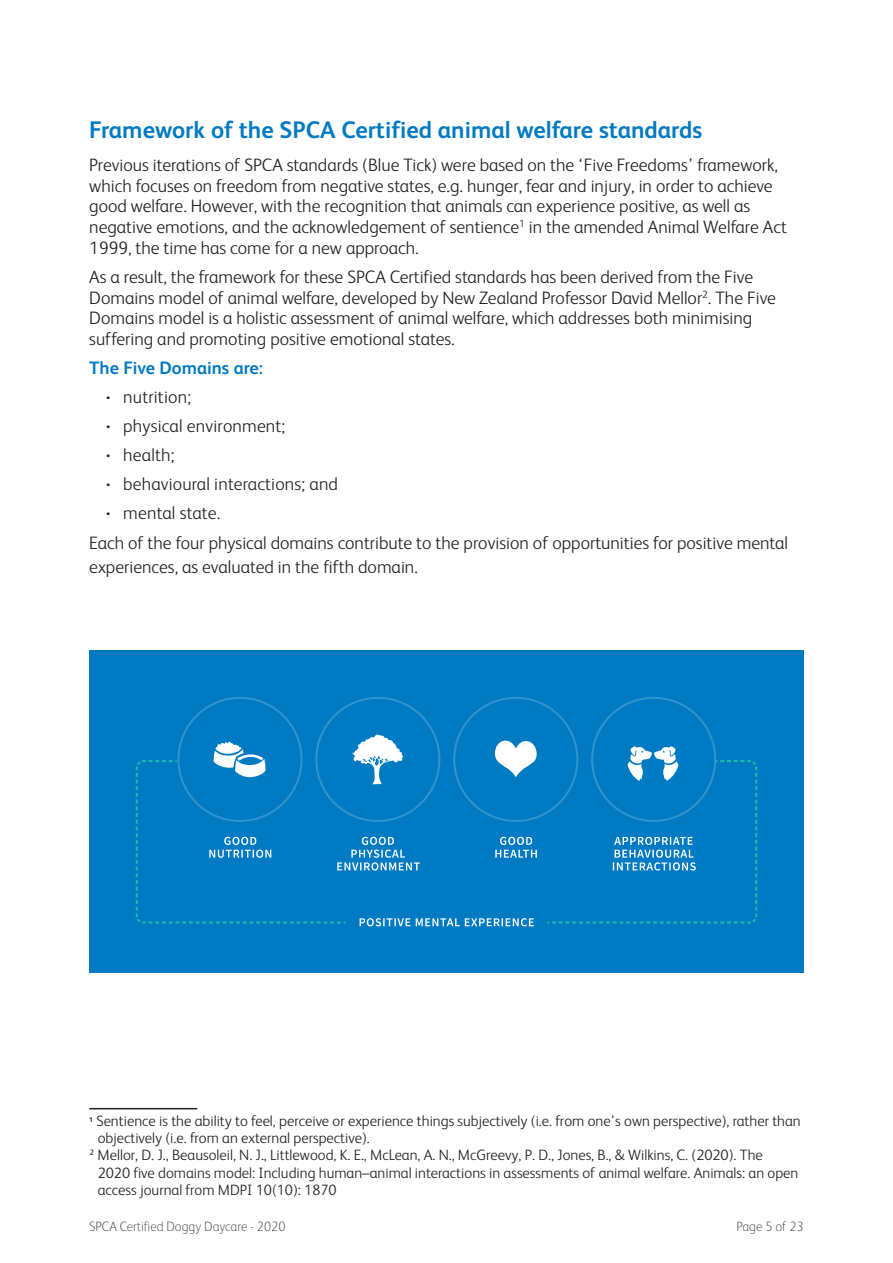
<style>
.page{position:relative;width:893px;height:1263px;background:#fff}
.page>*{position:absolute;margin:0;border:0;box-sizing:border-box;transform-origin:0 0}
.t1{font:700 24px "FS Albert";color:#007ac2}
.t2{font:300 18px/20.7px "FS Albert";color:#231f20}
.t3{font:700 18px "FS Albert";color:#007ac2}
.t4{font:300 15px "FS Albert";color:#231f20}
.t5{font:100 13.5px "FS Albert";color:#231f20}
.t6{font:700 6.75px "FS Albert";color:#231f20}
.s1{font-weight:800}
</style>
<div class="page">
<div style="left:89px;top:650px;width:715px;height:323px;background:#007ac2"></div>
<svg style="left:136px;top:760px;width:621px;height:163px"></svg>
<svg style="left:209px;top:837px;width:62px;height:21px"></svg>
<svg style="left:213px;top:742px;width:53px;height:37px"></svg>
<svg style="left:337px;top:837px;width:83px;height:33px"></svg>
<svg style="left:352px;top:734px;width:51px;height:50px"></svg>
<svg style="left:495px;top:837px;width:42px;height:21px"></svg>
<svg style="left:495px;top:740px;width:42px;height:37px"></svg>
<svg style="left:613px;top:837px;width:83px;height:33px"></svg>
<svg style="left:360px;top:918px;width:174px;height:8px"></svg>
<svg style="left:627px;top:746px;width:52px;height:39px"></svg>
<hr style="left:89px;top:1108px;width:108px;height:1px;background:#231f20">
<h1 class="t1" style="left:89px;top:115px;width:614px">Framework of the SPCA Certified animal welfare standards</h1>
<p class="t2" style="left:89px;top:154px;width:699px">Previous iterations of SPCA standards (Blue Tick) were based on the ‘Five Freedoms’ framework, which focuses on freedom from negative states, e.g. hunger, fear and injury, in order to achieve good welfare. However, with the recognition that animals can experience positive, as well as negative emotions, and the acknowledgement of sentience<sup>1</sup> in the amended Animal Welfare Act 1999, the time has come for a new approach.</p>
<p class="t2" style="left:89px;top:266px;width:688px">As a result, the framework for these SPCA Certified standards has been derived from the Five Domains model of animal welfare, developed by New Zealand Professor David Mellor<sup>2</sup>. The Five Domains model is a holistic assessment of animal welfare, which addresses both minimising suffering and promoting positive emotional states.</p>
<p class="t3" style="left:89px;top:358px;width:175px">The Five Domains are:</p>
<p class="t2" style="left:106px;top:387px;width:86px"><span class="s1">·</span> nutrition;</p>
<p class="t2" style="left:106px;top:416px;width:181px"><span class="s1">·</span> physical environment;</p>
<p class="t2" style="left:106px;top:445px;width:70px"><span class="s1">·</span> health;</p>
<p class="t2" style="left:106px;top:474px;width:233px"><span class="s1">·</span> behavioural interactions; and</p>
<p class="t2" style="left:106px;top:503px;width:116px"><span class="s1">·</span> mental state.</p>
<p class="t2" style="left:89px;top:532px;width:700px">Each of the four physical domains contribute to the provision of opportunities for positive mental</p>
<p class="t2" style="left:89px;top:557px;width:330px">experiences, as evaluated in the fifth domain.</p>
<p class="t6" style="left:89px;top:1116px;width:5px">1</p>
<p class="t4" style="left:96px;top:1112px;width:706px">Sentience is the ability to feel, perceive or experience things subjectively (i.e. from one’s own perspective), rather than</p>
<p class="t4" style="left:98px;top:1129px;width:273px">objectively (i.e. from an external perspective).</p>
<p class="t4" style="left:89px;top:1147px;width:675px">² Mellor, D. J., Beausoleil, N. J., Littlewood, K. E., McLean, A. N., McGreevy, P. D., Jones, B., &amp; Wilkins, C. (2020). The</p>
<p class="t4" style="left:98px;top:1164px;width:702px">2020 five domains model: Including human–animal interactions in assessments of animal welfare. Animals: an open</p>
<p class="t4" style="left:98px;top:1181px;width:240px">access journal from MDPI 10(10): 1870</p>
<p class="t5" style="left:89px;top:1219px;width:198px">SPCA Certified Doggy Daycare - 2020</p>
<p class="t5" style="left:736px;top:1219px;width:69px">Page 5 of 23</p>
</div>
